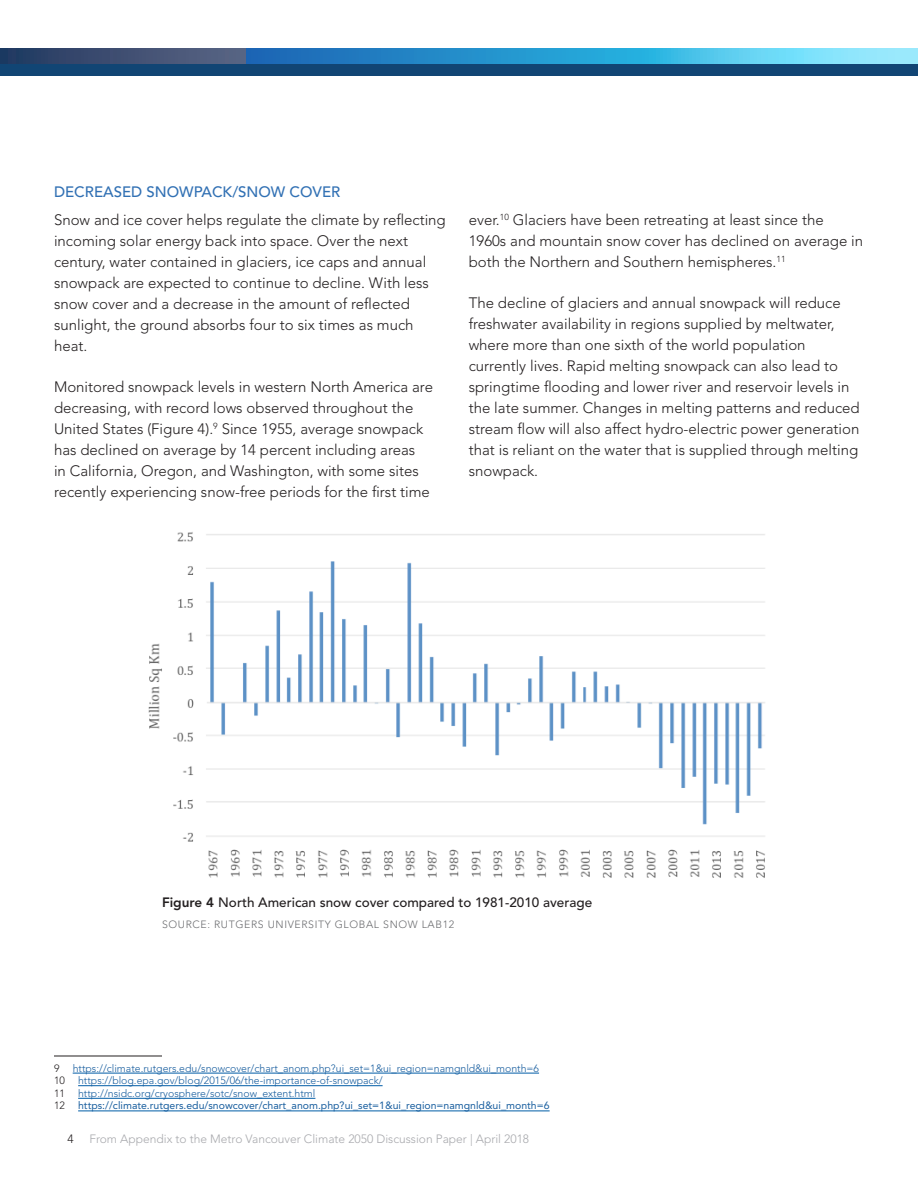
<style>
.page{position:relative;width:918px;height:1188px;background:#fff}
.page>*{position:absolute;margin:0;border:0;box-sizing:border-box;transform-origin:0 0}
.Body{font:300 15px/21px "Avenir LT Std";color:#231f20}
.Header_4{font:500 15px "Avenir LT Std";color:#3271b4}
.t1{font:500 13.5px "Avenir LT Std";color:#231f20}
.t2{font:300 12px "Avenir LT Std";color:#a8a9ad}
.t3{font:300 12px "Avenir LT Std";color:#231f20}
.Footnote{font:300 10.5px "Avenir LT Std";color:#175d9e}
.Footnote-2{font:10.5px "Avenir LT Std";color:#175d9e}
.t4{font:300 10.5px "Avenir LT Std";letter-spacing:.06em;color:#6c6d70}
.Footnote-3{font:300 10.5px "Avenir LT Std";color:#231f20}
.s1{font-weight:800}
</style>
<div class="page">
<hr style="left:54px;top:1056px;width:108px;height:1px;background:#231f20">
<hr style="left:73px;top:1073px;width:466px;height:1px;background:#015da7">
<hr style="left:78px;top:1085px;width:305px;height:1px;background:#015da7">
<hr style="left:78px;top:1098px;width:237px;height:1px;background:#015da7">
<hr style="left:78px;top:1111px;width:472px;height:1px;background:#015da7">
<img style="left:148px;top:532px;width:617px;height:346px">
<svg style="left:1px;top:49px;width:245px;height:15px;background:#3e4e72"></svg>
<svg style="left:246px;top:49px;width:672px;height:15px;background:#40a9da"></svg>
<div style="left:0;top:64px;width:918px;height:12px;background:#114574"></div>
<p class="Header_4" style="left:54px;top:183px;width:288px">DECREASED SNOWPACK/SNOW COVER</p>
<p class="Body" style="left:54px;top:209px;width:393px">Snow and ice cover helps regulate the climate by reflecting incoming solar energy back into space. Over the next century, water contained in glaciers, ice caps and annual snowpack are expected to continue to decline. With less snow cover and a decrease in the amount of reflected sunlight, the ground absorbs four to six times as much heat.</p>
<p class="Body" style="left:54px;top:376px;width:381px">Monitored snowpack levels in western North America are decreasing, with record lows observed throughout the United States (Figure 4).<sup>9</sup> Since 1955, average snowpack has declined on average by 14 percent including areas<br>in California, Oregon, and Washington, with some sites recently experiencing snow-free periods for the first time</p>
<p class="Body" style="left:469px;top:209px;width:396px">ever.<sup>10</sup> Glaciers have been retreating at least since the<br>1960s and mountain snow cover has declined on average in both the Northern and Southern hemispheres.<sup>11</sup></p>
<p class="Body" style="left:469px;top:292px;width:393px">The decline of glaciers and annual snowpack will reduce freshwater availability in regions supplied by meltwater, where more than one sixth of the world population currently lives. Rapid melting snowpack can also lead to springtime flooding and lower river and reservoir levels in the late summer. Changes in melting patterns and reduced stream flow will also affect hydro-electric power generation that is reliant on the water that is supplied through melting snowpack.</p>
<p class="t1" style="left:162px;top:895px;width:432px"><span class="s1">Figure 4</span> North American snow cover compared to 1981-2010 average</p>
<p class="t4" style="left:162px;top:919px;width:294px">SOURCE: RUTGERS UNIVERSITY GLOBAL SNOW LAB12</p>
<p class="Footnote-3" style="left:54px;top:1062px;width:7px">9</p>
<p class="Footnote" style="left:73px;top:1062px;width:468px">https://climate.rutgers.edu/snowcover/chart_anom.php?ui_set=1&amp;ui_region=namgnld&amp;ui_month=6</p>
<p class="Footnote-3" style="left:54px;top:1074px;width:12px">10</p>
<p class="Footnote" style="left:78px;top:1074px;width:306px">https://blog.epa.gov/blog/2015/06/the-importance-of-snowpack/</p>
<p class="Footnote-3" style="left:54px;top:1087px;width:12px">11</p>
<p class="Footnote" style="left:78px;top:1087px;width:239px">http://nsidc.org/cryosphere/sotc/snow_extent.html</p>
<p class="Footnote-3" style="left:54px;top:1100px;width:12px">12</p>
<p class="Footnote-2" style="left:78px;top:1100px;width:473px">https://climate.rutgers.edu/snowcover/chart_anom.php?ui_set=1&amp;ui_region=namgnld&amp;ui_month=6</p>
<p class="t3" style="left:68px;top:1132px;width:8px">4</p>
<p class="t2" style="left:89px;top:1132px;width:441px">From Appendix to the Metro Vancouver Climate 2050 Discussion Paper | April 2018</p>
</div>
